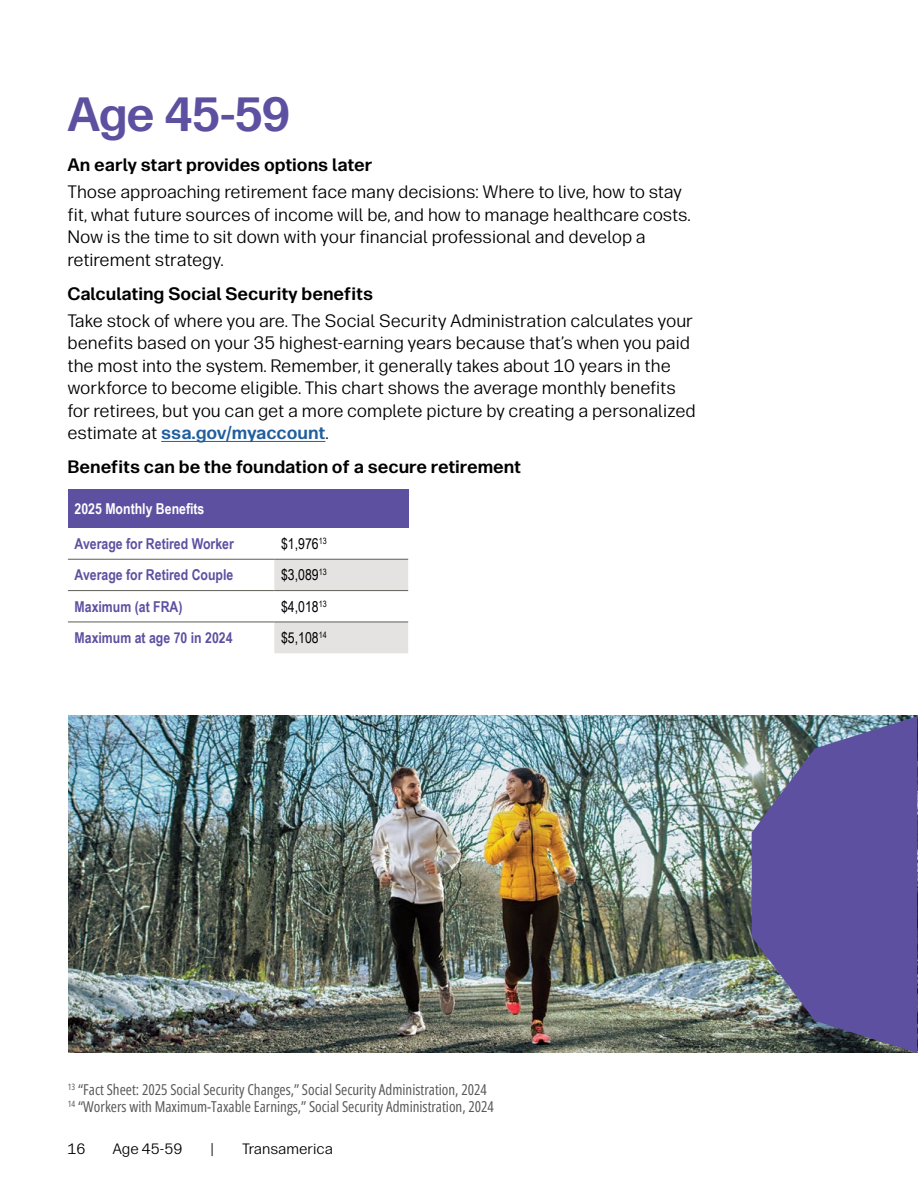
<style>
.page{position:relative;width:918px;height:1188px;background:#fff}
.page>*{position:absolute;margin:0;border:0;box-sizing:border-box;transform-origin:0 0}
.TA_Page_heading_1_32pt_-_Bold{font:700 48px "Forever Forma Heading";letter-spacing:-.01em;color:#5e50a1}
.TA_Body_copy_12pt{font:18px/22.5px "Forever Forma Body Text";color:#000}
.TA_Subhead_4_12pt{font:700 18px "Forever Forma Body Text";color:#000}
.TA_Legal_10pt{font:15px/16.5px "Open Sans Condensed";color:#58595b}
.Legal_Arial_Narrow{font:700 15px "Arial Narrow";color:#5e50a1}
.Legal_Arial_Narrow-2{font:15px "Arial Narrow";color:#000}
.t1{font:15px "Forever Forma Body Text";color:#000}
.TA_Table_Header_10pt{font:700 15px "Arial Narrow";color:#fff}
.s1{font-weight:700;color:#215e9e}
</style>
<div class="page">
<hr style="left:161px;top:441px;width:164px;height:1px;background:#215e9e">
<div style="left:68px;top:489px;width:340px;height:39px;background:#5e50a1"></div>
<div style="left:274px;top:560px;width:134px;height:93px;background:#e5e3e2"></div>
<div style="left:274px;top:591px;width:134px;height:31px;background:#fff"></div>
<hr style="left:68px;top:559px;width:206px;height:1px;background:#5e5c57">
<hr style="left:274px;top:559px;width:134px;height:1px;background:#5e5c57">
<hr style="left:68px;top:590px;width:206px;height:1px;background:#5e5c57">
<hr style="left:274px;top:590px;width:134px;height:1px;background:#5e5c57">
<hr style="left:68px;top:622px;width:206px;height:1px;background:#5e5c57">
<hr style="left:274px;top:622px;width:134px;height:1px;background:#5e5c57">
<img style="left:68px;top:716px;width:684px;height:336px">
<img style="left:752px;top:716px;width:165px;height:337px">
<h2 class="TA_Page_heading_1_32pt_-_Bold" style="left:68px;top:79px;width:224px">Age 45-59</h2>
<h5 class="TA_Subhead_4_12pt" style="left:68px;top:151px;width:306px">An early start provides options later</h5>
<p class="TA_Body_copy_12pt" style="left:68px;top:180px;width:625px">Those approaching retirement face many decisions: Where to live, how to stay fit, what future sources of income will be, and how to manage healthcare costs.<br>Now is the time to sit down with your financial professional and develop a retirement strategy.</p>
<h5 class="TA_Subhead_4_12pt" style="left:68px;top:280px;width:307px">Calculating Social Security benefits</h5>
<p class="TA_Body_copy_12pt" style="left:68px;top:308px;width:630px">Take stock of where you are. The Social Security Administration calculates your benefits based on your 35 highest-earning years because that’s when you paid the most into the system. Remember, it generally takes about 10 years in the workforce to become eligible. This chart shows the average monthly benefits for retirees, but you can get a more complete picture by creating a personalized estimate at <span class="s1">ssa.gov/myaccount</span>.</p>
<h5 class="TA_Subhead_4_12pt" style="left:68px;top:453px;width:455px">Benefits can be the foundation of a secure retirement</h5>
<h6 class="TA_Table_Header_10pt" style="left:75px;top:497px;width:131px">2025 Monthly Benefits</h6>
<p class="Legal_Arial_Narrow" style="left:75px;top:532px;width:161px">Average for Retired Worker</p>
<p class="Legal_Arial_Narrow-2" style="left:281px;top:533px;width:47px">$1,976<sup>13</sup></p>
<p class="Legal_Arial_Narrow" style="left:75px;top:564px;width:160px">Average for Retired Couple</p>
<p class="Legal_Arial_Narrow-2" style="left:281px;top:564px;width:47px">$3,089<sup>13</sup></p>
<p class="Legal_Arial_Narrow" style="left:75px;top:595px;width:109px">Maximum (at FRA)</p>
<p class="Legal_Arial_Narrow-2" style="left:281px;top:595px;width:47px">$4,018<sup>13</sup></p>
<p class="Legal_Arial_Narrow" style="left:75px;top:627px;width:159px">Maximum at age 70 in 2024</p>
<p class="Legal_Arial_Narrow-2" style="left:281px;top:627px;width:47px">$5,108<sup>14</sup></p>
<p class="TA_Legal_10pt" style="left:68px;top:1081px;width:428px"><sup>13</sup> “Fact Sheet: 2025 Social Security Changes,” Social Security Administration, 2024<br><sup>14</sup> “Workers with Maximum-Taxable Earnings,” Social Security Administration, 2024</p>
<p class="t1" style="left:68px;top:1139px;width:19px">16</p>
<p class="t1" style="left:112px;top:1139px;width:71px">Age 45-59</p>
<p class="t1" style="left:211px;top:1139px;width:4px">|</p>
<p class="t1" style="left:242px;top:1139px;width:92px">Transamerica</p>
</div>
